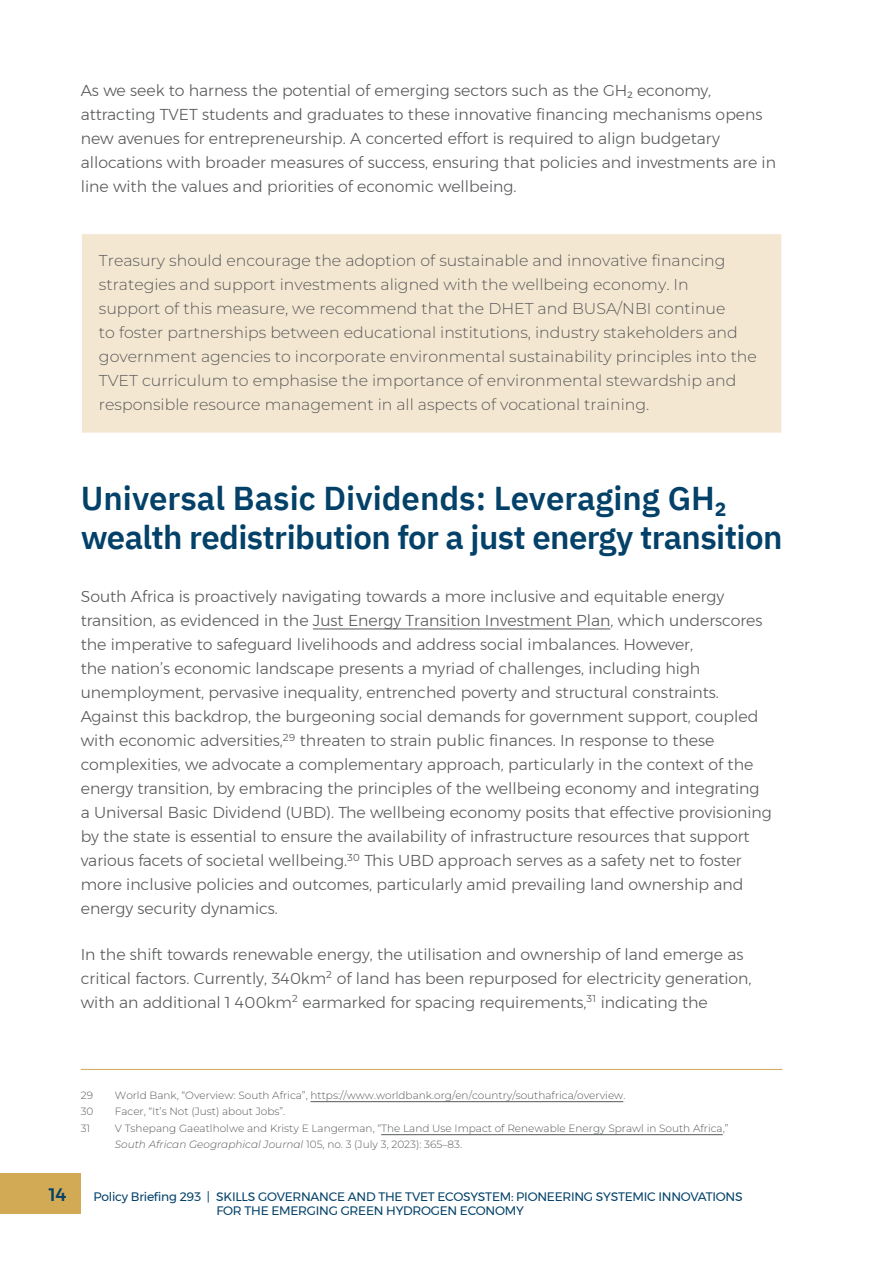
<style>
.page{position:relative;width:893px;height:1263px;background:#fff}
.page>*{position:absolute;margin:0;border:0;box-sizing:border-box;transform-origin:0 0}
.t1{font:600 33px/39px "IBM Plex Sans";letter-spacing:-.02em;color:#034169}
.t2{font:500 18px "Montserrat";color:#034169}
.t3{font:300 15.75px/24px "Montserrat";color:#58595b}
.t4{font:100 15.75px/24px "Montserrat";color:#58595b}
.t5{font:12.3px/14.7px "Montserrat";letter-spacing:-.02em;color:#034169}
.t6{font:100 10.5px/16.5px "Montserrat";color:#58595b}
.s1{font-style:italic}
</style>
<div class="page">
<div style="left:0;top:1172px;width:81px;height:41px;background:#d2aa56"></div>
<hr style="left:313px;top:629px;width:297px;height:1px;background:#58595b">
<div style="left:81px;top:234px;width:701px;height:199px;background:#f4e7d1"></div>
<hr style="left:81px;top:234px;width:1px;height:199px;background:#fff">
<hr style="left:781px;top:234px;width:1px;height:199px;background:#fff">
<hr style="left:81px;top:1069px;width:701px;height:1px;background:#d2aa56">
<hr style="left:310px;top:1101px;width:313px;height:1px;background:#58595b">
<hr style="left:381px;top:1134px;width:342px;height:1px;background:#58595b">
<p class="t3" style="left:81px;top:78px;width:697px">As we seek to harness the potential of emerging sectors such as the GH<sub>2</sub> economy, attracting TVET students and graduates to these innovative financing mechanisms opens new avenues for entrepreneurship. A concerted effort is required to align budgetary allocations with broader measures of success, ensuring that policies and investments are in line with the values and priorities of economic wellbeing.</p>
<p class="t4" style="left:99px;top:248px;width:659px">Treasury should encourage the adoption of sustainable and innovative financing strategies and support investments aligned with the wellbeing economy. In<br>support of this measure, we recommend that the DHET and BUSA/NBI continue<br>to foster partnerships between educational institutions, industry stakeholders and government agencies to incorporate environmental sustainability principles into the TVET curriculum to emphasise the importance of environmental stewardship and responsible resource management in all aspects of vocational training.</p>
<h1 class="t1" style="left:81px;top:476px;width:703px">Universal Basic Dividends: Leveraging GH<sub>2 </sub>wealth redistribution for a just energy transition</h1>
<p class="t3" style="left:81px;top:584px;width:692px">South Africa is proactively navigating towards a more inclusive and equitable energy transition, as evidenced in the Just Energy Transition Investment Plan, which underscores the imperative to safeguard livelihoods and address social imbalances. However,<br>the nation’s economic landscape presents a myriad of challenges, including high unemployment, pervasive inequality, entrenched poverty and structural constraints.<br>Against this backdrop, the burgeoning social demands for government support, coupled with economic adversities,<sup>29</sup> threaten to strain public finances. In response to these complexities, we advocate a complementary approach, particularly in the context of the energy transition, by embracing the principles of the wellbeing economy and integrating a Universal Basic Dividend (UBD). The wellbeing economy posits that effective provisioning by the state is essential to ensure the availability of infrastructure resources that support various facets of societal wellbeing.<sup>30</sup> This UBD approach serves as a safety net to foster more inclusive policies and outcomes, particularly amid prevailing land ownership and energy security dynamics.</p>
<p class="t3" style="left:81px;top:942px;width:672px">In the shift towards renewable energy, the utilisation and ownership of land emerge as critical factors. Currently, 340km<sup>2</sup> of land has been repurposed for electricity generation, with an additional 1 400km<sup>2</sup> earmarked for spacing requirements,<sup>31</sup> indicating the</p>
<p class="t6" style="left:81px;top:1086px;width:14px">29</p>
<p class="t6" style="left:115px;top:1086px;width:512px">World Bank, “Overview: South Africa”, https://www.worldbank.org/en/country/southafrica/overview.</p>
<p class="t6" style="left:81px;top:1103px;width:14px">30</p>
<p class="t6" style="left:115px;top:1103px;width:172px">Facer, “It’s Not (Just) about Jobs”.</p>
<p class="t6" style="left:81px;top:1119px;width:11px">31</p>
<p class="t6" style="left:115px;top:1119px;width:615px">V Tshepang Gaeatlholwe and Kristy E Langerman, “The Land Use Impact of Renewable Energy Sprawl in South Africa,”<br><span class="s1">South African Geographical Journal</span> 105, no. 3 (July 3, 2023): 365–83.</p>
<p class="t2" style="left:49px;top:1181px;width:19px">14</p>
<p class="t5" style="left:216px;top:1189px;width:528px;text-indent:-123px">Policy Briefing 293 | SKILLS GOVERNANCE AND THE TVET ECOSYSTEM: PIONEERING SYSTEMIC INNOVATIONS<br>FOR THE EMERGING GREEN HYDROGEN ECONOMY</p>
</div>
